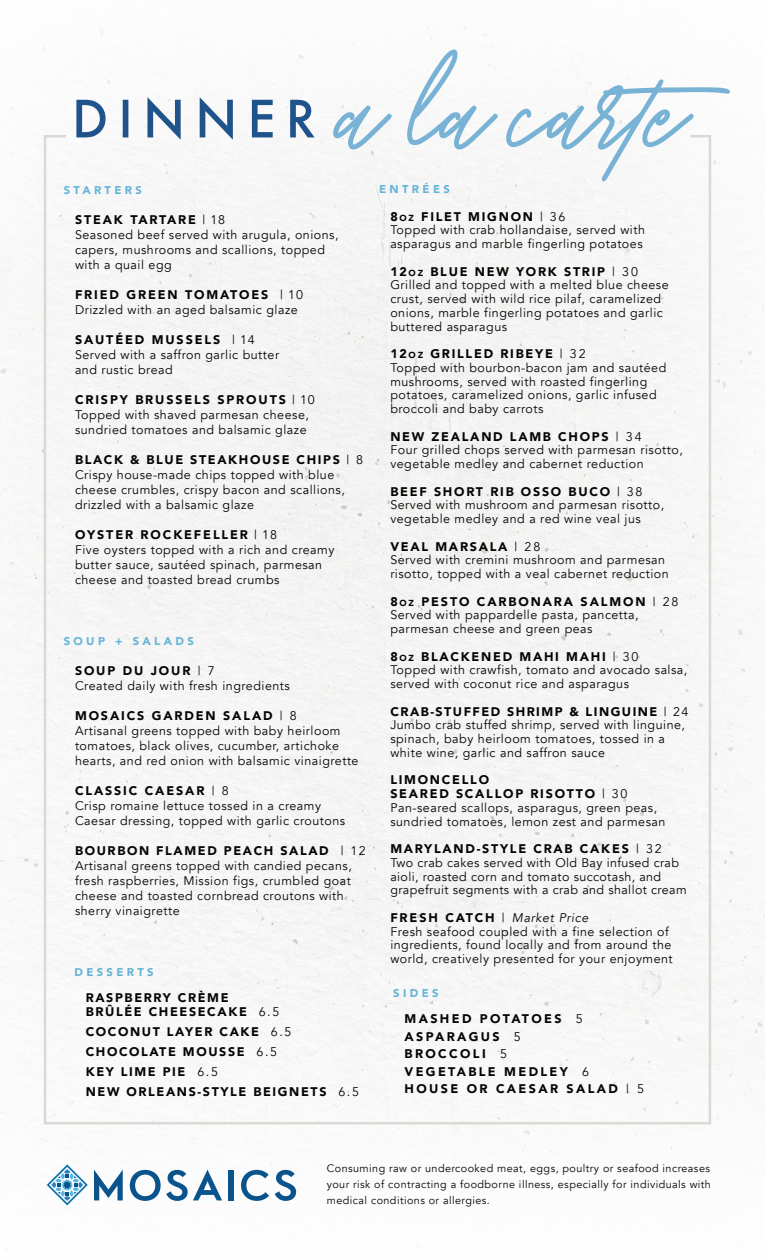
<style>
.page{position:relative;width:765px;height:1260px;background:#fff}
.page>*{position:absolute;margin:0;border:0;box-sizing:border-box;transform-origin:0 0}
.t1{font:12.5px/13.8px "Avenir";letter-spacing:.04em;color:#040503}
.t2{font:900 12.5px "Avenir";letter-spacing:.14em;color:#040503}
.t3{font:900 12.5px "Avenir";letter-spacing:.19em;color:#040503}
.t4{font:900 12.5px "Avenir";letter-spacing:.12em;color:#040503}
.t5{font:italic 12.5px "Avenir";letter-spacing:.05em;color:#040503}
.t6{font:900 11.25px "Avenir";letter-spacing:.3em;color:#64b4d8}
.t7{font:10.75px "Avenir";letter-spacing:.04em;color:#040503}
.s1{font-weight:400}
.s2{font-size:8.75px}
.s3{font-weight:900;font-style:normal}
.s4{font-style:normal}
</style>
<div class="page">
<img style="left:0;top:26px;width:765px;height:1180px">
<svg style="left:76px;top:97px;width:239px;height:37px"></svg>
<div style="left:43px;top:134px;width:669px;height:992px;background:#f6f5f5"></div>
<svg style="left:333px;top:49px;width:397px;height:133px"></svg>
<svg style="left:46px;top:1164px;width:42px;height:41px"></svg>
<svg style="left:94px;top:1170px;width:29px;height:30px"></svg>
<svg style="left:130px;top:1170px;width:92px;height:31px"></svg>
<div style="left:229px;top:1170px;width:5px;height:30px;background:#09548d"></div>
<svg style="left:241px;top:1170px;width:28px;height:31px"></svg>
<svg style="left:275px;top:1170px;width:21px;height:31px"></svg>
<p class="t6" style="left:64px;top:181px;width:80px">STARTERS</p>
<p class="t2" style="left:75px;top:209px;width:152px">STEAK TARTARE <span class="s1">| 18</span></p>
<p class="t1" style="left:75px;top:228px;width:265px">Seasoned beef served with arugula, onions,</p>
<p class="t1" style="left:75px;top:243px;width:252px">capers, mushrooms and scallions, topped</p>
<p class="t1" style="left:75px;top:258px;width:98px">with a quail egg</p>
<p class="t2" style="left:75px;top:284px;width:230px">FRIED GREEN TOMATOES <span class="s1">| 10</span></p>
<p class="t1" style="left:75px;top:303px;width:224px">Drizzled with an aged balsamic glaze</p>
<p class="t2" style="left:75px;top:329px;width:181px">SAUTÉED MUSSELS <span class="s1">| 14</span></p>
<p class="t1" style="left:75px;top:348px;width:206px">Served with a saffron garlic butter</p>
<p class="t1" style="left:75px;top:363px;width:99px">and rustic bread</p>
<p class="t2" style="left:75px;top:389px;width:241px">CRISPY BRUSSELS SPROUTS <span class="s1">| 10</span></p>
<p class="t1" style="left:75px;top:408px;width:235px">Topped with shaved parmesan cheese,</p>
<p class="t1" style="left:75px;top:423px;width:233px">sundried tomatoes and balsamic glaze</p>
<p class="t2" style="left:75px;top:449px;width:290px">BLACK &amp; BLUE STEAKHOUSE CHIPS <span class="s1">| 8</span></p>
<p class="t1" style="left:75px;top:468px;width:271px;line-height:15px">Crispy house-made chips topped with blue cheese crumbles, crispy bacon and scallions, drizzled with a balsamic glaze</p>
<p class="t2" style="left:75px;top:524px;width:204px">OYSTER ROCKEFELLER <span class="s1">| 18</span></p>
<p class="t1" style="left:75px;top:543px;width:261px">Five oysters topped with a rich and creamy</p>
<p class="t1" style="left:75px;top:558px;width:249px">butter sauce, sautéed spinach, parmesan</p>
<p class="t1" style="left:75px;top:573px;width:206px">cheese and toasted bread crumbs</p>
<p class="t6" style="left:64px;top:632px;width:132px">SOUP + SALADS</p>
<p class="t2" style="left:75px;top:660px;width:141px">SOUP DU JOUR <span class="s1">| 7</span></p>
<p class="t1" style="left:75px;top:679px;width:216px">Created daily with fresh ingredients</p>
<p class="t2" style="left:75px;top:705px;width:223px">MOSAICS GARDEN SALAD <span class="s1">| 8</span></p>
<p class="t1" style="left:75px;top:724px;width:285px;line-height:15px">Artisanal greens topped with baby heirloom tomatoes, black olives, cucumber, artichoke hearts, and red onion with balsamic vinaigrette</p>
<p class="t2" style="left:75px;top:780px;width:155px">CLASSIC CAESAR <span class="s1">| 8</span></p>
<p class="t1" style="left:75px;top:799px;width:248px">Crisp romaine lettuce tossed in a creamy</p>
<p class="t1" style="left:75px;top:814px;width:272px">Caesar dressing, topped with garlic croutons</p>
<p class="t2" style="left:75px;top:840px;width:292px">BOURBON FLAMED PEACH SALAD <span class="s1">| 12</span></p>
<p class="t1" style="left:75px;top:859px;width:278px;line-height:15px">Artisanal greens topped with candied pecans, fresh raspberries, Mission figs, crumbled goat cheese and toasted cornbread croutons with sherry vinaigrette</p>
<p class="t6" style="left:74px;top:963px;width:81px">DESSERTS</p>
<p class="t2" style="left:86px;top:987px;width:144px">RASPBERRY CRÈME</p>
<p class="t2" style="left:86px;top:1001px;width:195px">BRÛLÉE CHEESECAKE <span class="s1">6.5</span></p>
<p class="t2" style="left:86px;top:1021px;width:207px">COCONUT LAYER CAKE <span class="s1">6.5</span></p>
<p class="t2" style="left:86px;top:1041px;width:193px">CHOCOLATE MOUSSE <span class="s1">6.5</span></p>
<p class="t2" style="left:86px;top:1061px;width:134px">KEY LIME PIE <span class="s1">6.5</span></p>
<p class="t2" style="left:86px;top:1081px;width:275px">NEW ORLEANS-STYLE BEIGNETS <span class="s1">6.5</span></p>
<p class="t6" style="left:379px;top:179px;width:72px">ENTRÉES</p>
<p class="t2" style="left:390px;top:205px;width:177px">8<span class="s2">OZ</span> FILET MIGNON <span class="s1">| 36</span></p>
<p class="t1" style="left:390px;top:223px;width:256px">Topped with crab hollandaise, served with asparagus and marble fingerling potatoes</p>
<p class="t2" style="left:390px;top:260px;width:249px">12<span class="s2">OZ</span> BLUE NEW YORK STRIP <span class="s1">| 30</span></p>
<p class="t1" style="left:390px;top:278px;width:280px">Grilled and topped with a melted blue cheese crust, served with wild rice pilaf, caramelized onions, marble fingerling potatoes and garlic buttered asparagus</p>
<p class="t2" style="left:390px;top:343px;width:197px">12<span class="s2">OZ</span> GRILLED RIBEYE <span class="s1">| 32</span></p>
<p class="t1" style="left:390px;top:361px;width:278px">Topped with bourbon-bacon jam and sautéed mushrooms, served with roasted fingerling potatoes, caramelized onions, garlic infused broccoli and baby carrots</p>
<p class="t2" style="left:390px;top:425px;width:253px">NEW ZEALAND LAMB CHOPS <span class="s1">| 34</span></p>
<p class="t1" style="left:390px;top:443px;width:294px">Four grilled chops served with parmesan risotto, vegetable medley and cabernet reduction</p>
<p class="t2" style="left:390px;top:480px;width:254px">BEEF SHORT RIB OSSO BUCO <span class="s1">| 38</span></p>
<p class="t1" style="left:390px;top:498px;width:275px">Served with mushroom and parmesan risotto, vegetable medley and a red wine veal jus</p>
<p class="t2" style="left:390px;top:535px;width:152px">VEAL MARSALA <span class="s1">| 28</span></p>
<p class="t1" style="left:390px;top:553px;width:280px">Served with cremini mushroom and parmesan risotto, topped with a veal cabernet reduction</p>
<p class="t2" style="left:390px;top:590px;width:290px">8<span class="s2">OZ</span> PESTO CARBONARA SALMON <span class="s1">| 28</span></p>
<p class="t1" style="left:390px;top:608px;width:250px">Served with pappardelle pasta, pancetta, parmesan cheese and green peas</p>
<p class="t2" style="left:390px;top:645px;width:250px">8<span class="s2">OZ</span> BLACKENED MAHI MAHI <span class="s1">| 30</span></p>
<p class="t1" style="left:390px;top:663px;width:299px">Topped with crawfish, tomato and avocado salsa, served with coconut rice and asparagus</p>
<p class="t4" style="left:390px;top:700px;width:300px">CRAB-STUFFED SHRIMP &amp; LINGUINE <span class="s1">| 24</span></p>
<p class="t1" style="left:390px;top:718px;width:296px">Jumbo crab stuffed shrimp, served with linguine, spinach, baby heirloom tomatoes, tossed in a white wine, garlic and saffron sauce</p>
<p class="t2" style="left:390px;top:769px;width:100px">LIMONCELLO</p>
<p class="t2" style="left:390px;top:783px;width:239px">SEARED SCALLOP RISOTTO <span class="s1">| 30</span></p>
<p class="t1" style="left:390px;top:801px;width:277px">Pan-seared scallops, asparagus, green peas, sundried tomatoes, lemon zest and parmesan</p>
<p class="t2" style="left:390px;top:838px;width:273px">MARYLAND-STYLE CRAB CAKES <span class="s1">| 32</span></p>
<p class="t1" style="left:390px;top:856px;width:298px">Two crab cakes served with Old Bay infused crab aioli, roasted corn and tomato succotash, and grapefruit segments with a crab and shallot cream</p>
<p class="t5" style="left:390px;top:910px;width:200px"><span class="s3">FRESH CATCH</span> <span class="s4">|</span> Market Price</p>
<p class="t1" style="left:390px;top:925px;width:284px">Fresh seafood coupled with a fine selection of ingredients, found locally and from around the world, creatively presented for your enjoyment</p>
<p class="t6" style="left:393px;top:983px;width:47px">SIDES</p>
<p class="t3" style="left:405px;top:1008px;width:180px">MASHED POTATOES <span class="s1">5</span></p>
<p class="t3" style="left:405px;top:1026px;width:118px">ASPARAGUS <span class="s1">5</span></p>
<p class="t3" style="left:405px;top:1043px;width:104px">BROCCOLI <span class="s1">5</span></p>
<p class="t3" style="left:405px;top:1061px;width:186px">VEGETABLE MEDLEY <span class="s1">6</span></p>
<p class="t3" style="left:405px;top:1078px;width:241px">HOUSE OR CAESAR SALAD <span class="s1">| 5</span></p>
<p class="t7" style="left:327px;top:1162px;width:385px">Consuming raw or undercooked meat, eggs, poultry or seafood increases</p>
<p class="t7" style="left:327px;top:1178px;width:386px">your risk of contracting a foodborne illness, especially for individuals with</p>
<p class="t7" style="left:327px;top:1194px;width:165px">medical conditions or allergies.</p>
</div>
